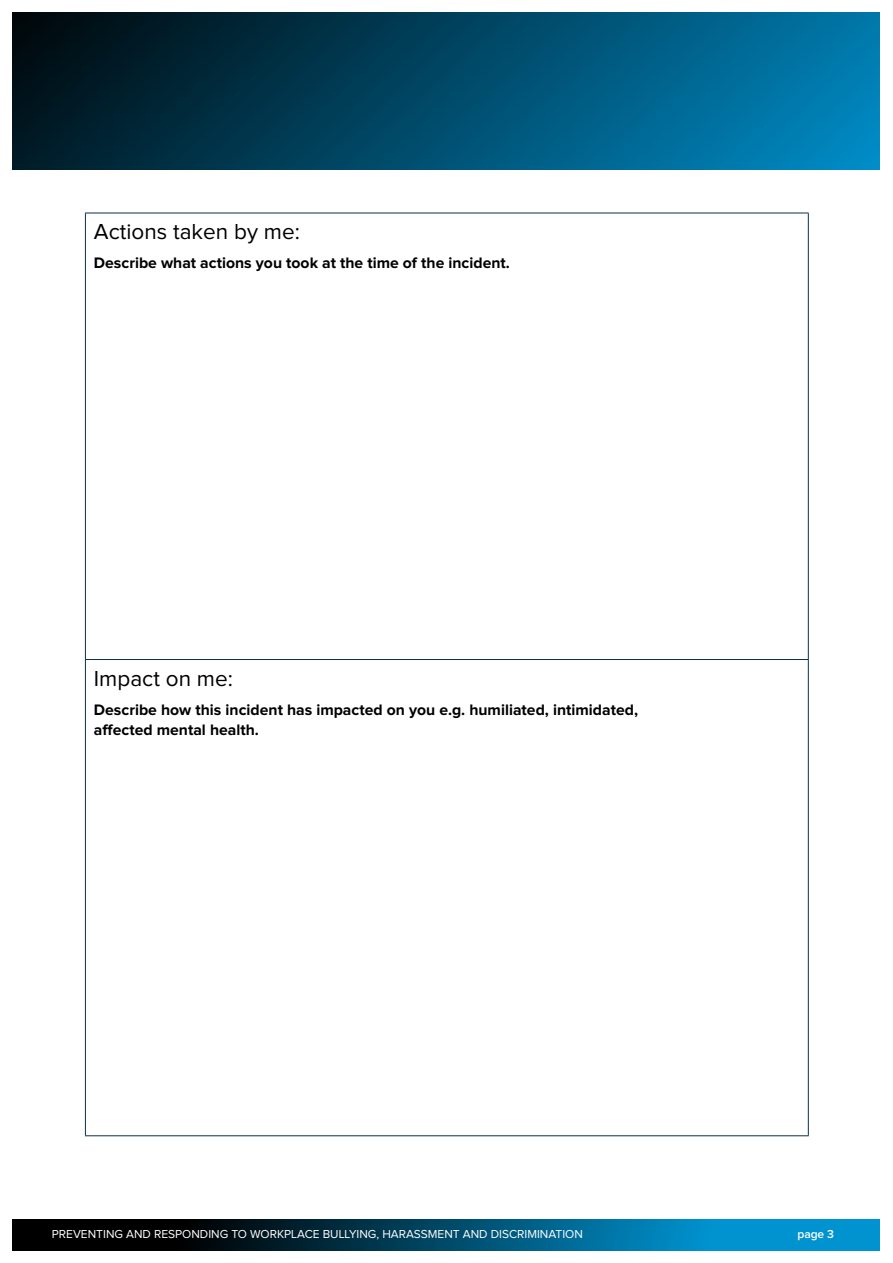
<style>
.page{position:relative;width:893px;height:1263px;background:#fff}
.page>*{position:absolute;margin:0;border:0;box-sizing:border-box;transform-origin:0 0}
.t1{font:22.5px "Proxima Nova";color:#000}
.t2{font:700 15.75px/20.2px "Proxima Nova";color:#000}
.t3{font:12px "Proxima Nova";color:#fff}
.t4{font:600 12px "Proxima Nova";color:#fff}
</style>
<div class="page">
<svg style="left:13px;top:1219px;width:867px;height:31px;background:#004967"></svg>
<svg style="left:13px;top:13px;width:867px;height:157px;background:#004866"></svg>
<hr style="left:85px;top:213px;width:724px;height:1px;background:#0c3049">
<hr style="left:85px;top:213px;width:1px;height:446px;background:#0c3049">
<hr style="left:808px;top:213px;width:1px;height:446px;background:#0c3049">
<hr style="left:85px;top:659px;width:724px;height:1px;background:#0c3049">
<hr style="left:85px;top:660px;width:1px;height:475px;background:#0c3049">
<hr style="left:808px;top:660px;width:1px;height:475px;background:#0c3049">
<hr style="left:85px;top:1135px;width:724px;height:1px;background:#0c3049">
<h1 class="t1" style="left:94px;top:219px;width:207px">Actions taken by me:</h1>
<p class="t2" style="left:94px;top:253px;width:418px">Describe what actions you took at the time of the incident.</p>
<h1 class="t1" style="left:94px;top:666px;width:140px">Impact on me:</h1>
<p class="t2" style="left:94px;top:699px;width:546px">Describe how this incident has impacted on you e.g. humiliated, intimidated, affected mental health.</p>
<p class="t3" style="left:52px;top:1227px;width:532px">PREVENTING AND RESPONDING TO WORKPLACE BULLYING, HARASSMENT AND DISCRIMINATION</p>
<p class="t4" style="left:798px;top:1227px;width:38px">page 3</p>
</div>
